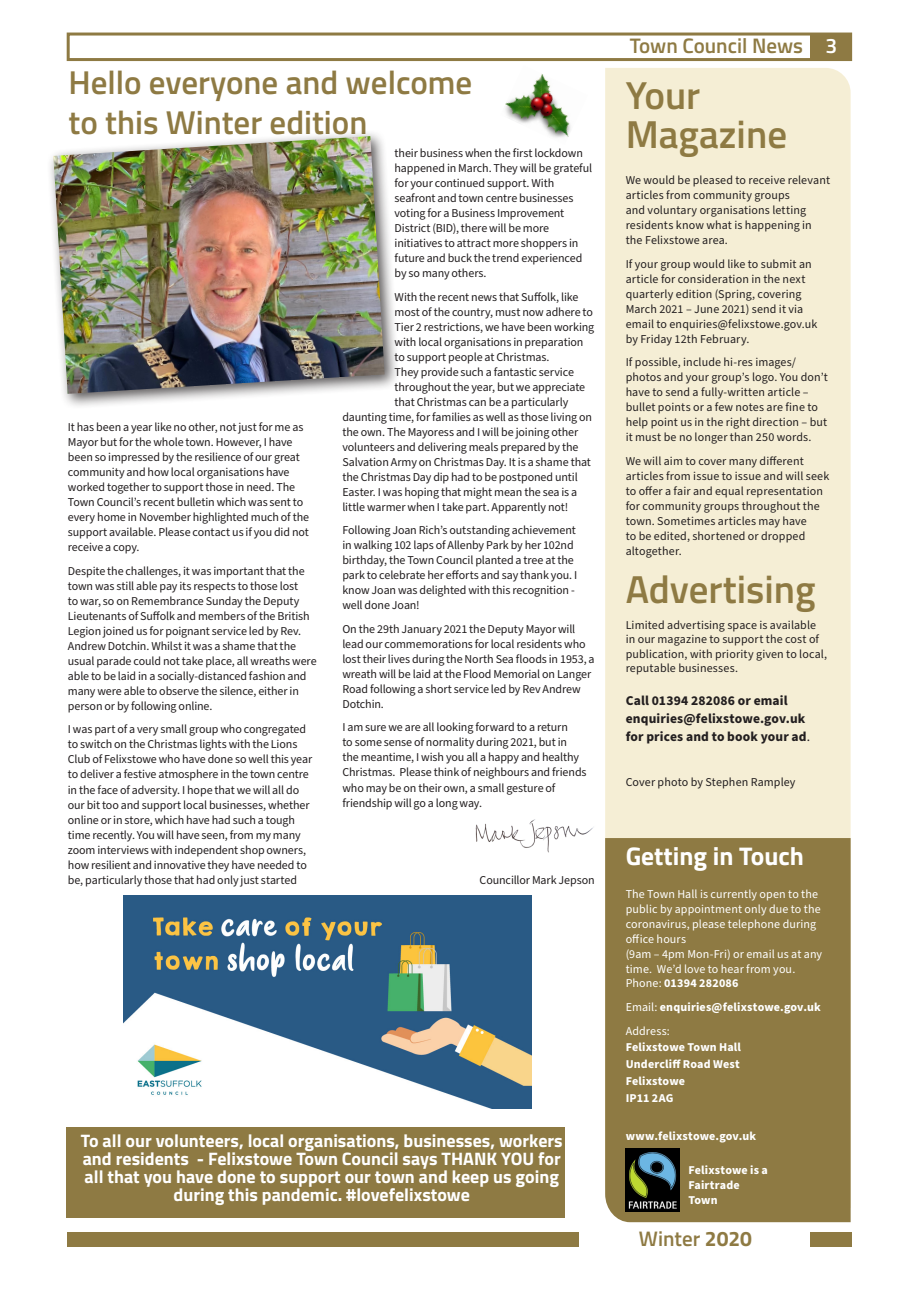
<style>
.page{position:relative;width:919px;height:1289px;background:#fff}
.page>*{position:absolute;margin:0;border:0;box-sizing:border-box;transform-origin:0 0}
._38_Title_gray_Titil{font:600 39px "Titillium Web";color:#8e7a43}
._38_Title_gray_Titil-2{font:600 33px "Titillium Web";color:#8e7a43}
._17_Title_gray_Titil{font:700 25.5px "Titillium Web";color:#fff}
.t1{font:600 21px "Titillium Web";color:#8e7a43}
.t2{font:600 21px "Titillium Web";color:#fff}
._17_Title_gray_Titil-2{font:700 18px/18px "Titillium Web";color:#fff;text-align:center}
._38_Title_gray_Titil-3{font:700 13.5px "Source Sans Pro";letter-spacing:.01em;color:#231f20}
._8_Content_gray_Sour{font:12px/15px "Source Sans Pro";letter-spacing:-.005em;color:#231f20}
._8_Content_gray_Sour-2{font:12px/15px "Source Sans Pro";letter-spacing:.01em;color:#fff}
._8_Content_gray_Sour-3{font:700 12px/15px "Source Sans Pro";letter-spacing:.015em;color:#fff}
._38_Title_gray_Titil-4{font:12px/14.4px "Source Sans Pro";letter-spacing:.01em;color:#231f20}
.s1{font-weight:400}
.s2{font-weight:700}
</style>
<div class="page">
<div style="left:67px;top:33px;width:785px;height:28px;border:3px solid #8e7a43"></div>
<div style="left:810px;top:35px;width:42px;height:24px;background:#8e7a43"></div>
<div style="left:67px;top:1232px;width:785px;height:14px;background:#8e7a43"></div>
<div style="left:579px;top:1224px;width:231px;height:28px;background:#fff"></div>
<div style="left:605px;top:68px;width:245px;height:770px;background:#f5eed5"></div>
<div style="left:605px;top:838px;width:245px;height:384px;background:#8e7a43"></div>
<img style="left:505px;top:74px;width:66px;height:64px">
<img style="left:625px;top:1148px;width:54px;height:63px">
<div style="left:66px;top:1127px;width:499px;height:90px;background:#8e7a43"></div>
<img style="left:475px;top:819px;width:119px;height:33px">
<div style="left:47px;top:129px;width:353px;height:280px;background:#231f20;opacity:.75"></div>
<img style="left:53px;top:136px;width:331px;height:258px">
<img style="left:123px;top:895px;width:408px;height:213px">
<p class="_38_Title_gray_Titil-2" style="left:69px;top:58px;width:405px">Hello everyone and welcome</p>
<p class="_38_Title_gray_Titil-2" style="left:69px;top:97px;width:300px">to this Winter edition</p>
<p class="_8_Content_gray_Sour" style="left:68px;top:420px;width:243px">It has been a year like no other, not just for me as Mayor but for the whole town. However, I have been so impressed by the resilience of our great community and how local organisations have worked together to support those in need. The Town Council’s recent bulletin which was sent to every home in November highlighted much of the support available. Please contact us if you did not receive a copy.</p>
<p class="_8_Content_gray_Sour" style="left:68px;top:563px;width:250px">Despite the challenges, it was important that the town was still able pay its respects to those lost<br>to war, so on Remembrance Sunday the Deputy Lieutenants of Suffolk and members of the British Legion joined us for poignant service led by Rev.<br>Andrew Dotchin. Whilst it was a shame that the usual parade could not take place, all wreaths were able to be laid in a socially-distanced fashion and many were able to observe the silence, either in person or by following online.</p>
<p class="_8_Content_gray_Sour" style="left:68px;top:722px;width:246px">I was part of a very small group who congregated to switch on the Christmas lights with the Lions Club of Felixstowe who have done so well this year to deliver a festive atmosphere in the town centre in the face of adversity. I hope that we will all do our bit too and support local businesses, whether online or in store, which have had such a tough time recently. You will have seen, from my many zoom interviews with independent shop owners, how resilient and innovative they have needed to be, particularly those that had only just started</p>
<p class="_8_Content_gray_Sour" style="left:394px;top:146px;width:199px">their business when the first lockdown happened in March. They will be grateful for your continued support. With seafront and town centre businesses voting for a Business Improvement District (BID), there will be more initiatives to attract more shoppers in future and buck the trend experienced by so many others.</p>
<p class="_8_Content_gray_Sour" style="left:394px;top:289px;width:185px">With the recent news that Suffolk, like</p>
<p class="_8_Content_gray_Sour" style="left:394px;top:304px;width:200px">most of the country, must now adhere to</p>
<p class="_8_Content_gray_Sour" style="left:394px;top:319px;width:201px">Tier 2 restrictions, we have been working</p>
<p class="_8_Content_gray_Sour" style="left:394px;top:334px;width:190px">with local organisations in preparation</p>
<p class="_8_Content_gray_Sour" style="left:394px;top:349px;width:156px">to support people at Christmas.</p>
<p class="_8_Content_gray_Sour" style="left:394px;top:364px;width:181px">They provide such a fantastic service</p>
<p class="_8_Content_gray_Sour" style="left:394px;top:379px;width:192px">throughout the year, but we appreciate</p>
<p class="_8_Content_gray_Sour" style="left:394px;top:394px;width:175px">that Christmas can be a particularly</p>
<p class="_8_Content_gray_Sour" style="left:342px;top:409px;width:251px">daunting time, for families as well as those living on</p>
<p class="_8_Content_gray_Sour" style="left:342px;top:424px;width:237px">the own. The Mayoress and I will be joining other</p>
<p class="_8_Content_gray_Sour" style="left:342px;top:439px;width:237px">volunteers and delivering meals prepared by the</p>
<p class="_8_Content_gray_Sour" style="left:342px;top:454px;width:250px">Salvation Army on Christmas Day. It is a shame that</p>
<p class="_8_Content_gray_Sour" style="left:342px;top:469px;width:237px">the Christmas Day dip had to be postponed until</p>
<p class="_8_Content_gray_Sour" style="left:342px;top:484px;width:236px">Easter. I was hoping that might mean the sea is a</p>
<p class="_8_Content_gray_Sour" style="left:342px;top:499px;width:227px">little warmer when I take part. Apparently not!</p>
<p class="_8_Content_gray_Sour" style="left:342px;top:523px;width:236px">Following Joan Rich’s outstanding achievement in walking 102 laps of Allenby Park by her 102nd birthday, the Town Council planted a tree at the park to celebrate her efforts and say thank you. I know Joan was delighted with this recognition - well done Joan!</p>
<p class="_8_Content_gray_Sour" style="left:342px;top:622px;width:254px">On the 29th January 2021 the Deputy Mayor will lead our commemorations for local residents who lost their lives during the North Sea floods in 1953, a wreath will be laid at the Flood Memorial on Langer Road following a short service led by Rev Andrew Dotchin.</p>
<p class="_8_Content_gray_Sour" style="left:342px;top:720px;width:246px">I am sure we are all looking forward to a return<br>to some sense of normality during 2021, but in<br>the meantime, I wish you all a happy and healthy Christmas. Please think of neighbours and friends who may be on their own, a small gesture of friendship will go a long way.</p>
<p class="_8_Content_gray_Sour" style="left:479px;top:872px;width:116px">Councillor Mark Jepson</p>
<p class="_17_Title_gray_Titil-2" style="left:81px;top:1130px;width:483px">To all our volunteers, local organisations, businesses, workers and residents - Felixstowe Town Council says THANK YOU for all that you have done to support our town and keep us going during this pandemic. #lovefelixstowe</p>
<h3 class="t1" style="left:629px;top:30px;width:175px">Town Council News</h3>
<p class="_38_Title_gray_Titil" style="left:625px;top:66px;width:76px">Your</p>
<p class="_38_Title_gray_Titil" style="left:625px;top:105px;width:163px">Magazine</p>
<h3 class="t2" style="left:825px;top:30px;width:13px">3</h3>
<p class="_8_Content_gray_Sour" style="left:625px;top:173px;width:206px">We would be pleased to receive relevant articles from community groups<br>and voluntary organisations letting residents know what is happening in the Felixstowe area.</p>
<p class="_8_Content_gray_Sour" style="left:625px;top:256px;width:193px">If your group would like to submit an article for consideration in the next quarterly edition (Spring, covering March 2021 – June 2021) send it via email to enquiries@felixstowe.gov.uk by Friday 12th February.</p>
<p class="_8_Content_gray_Sour" style="left:625px;top:355px;width:204px">If possible, include hi-res images/ photos and your group’s logo. You don’t have to send a fully-written article – bullet points or a few notes are fine to help point us in the right direction – but it must be no longer than 250 words.</p>
<p class="_8_Content_gray_Sour" style="left:625px;top:453px;width:205px">We will aim to cover many different articles from issue to issue and will seek to offer a fair and equal representation for community groups throughout the town. Sometimes articles may have<br>to be edited, shortened or dropped altogether.</p>
<p class="_38_Title_gray_Titil" style="left:625px;top:560px;width:191px">Advertising</p>
<p class="_38_Title_gray_Titil-4" style="left:625px;top:618px;width:203px">Limited advertising space is available in our magazine to support the cost of publication, with priority given to local, reputable businesses.</p>
<p class="_38_Title_gray_Titil-3" style="left:625px;top:691px;width:163px">Call 01394 282086 or email</p>
<p class="_38_Title_gray_Titil-3" style="left:625px;top:709px;width:181px">enquiries@felixstowe.gov.uk</p>
<p class="_38_Title_gray_Titil-3" style="left:625px;top:727px;width:186px">for prices and to book your ad<span class="s1">.</span></p>
<p class="_38_Title_gray_Titil-4" style="left:625px;top:775px;width:171px">Cover photo by Stephen Rampley</p>
<p class="_17_Title_gray_Titil" style="left:625px;top:836px;width:180px">Getting in Touch</p>
<p class="_8_Content_gray_Sour-2" style="left:625px;top:886px;width:196px">The Town Hall is currently open to the public by appointment only due to the coronavirus, please telephone during office hours</p>
<p class="_8_Content_gray_Sour-2" style="left:625px;top:946px;width:198px">(9am – 4pm Mon-Fri) or email us at any time. We’d love to hear from you.</p>
<p class="_8_Content_gray_Sour-3" style="left:625px;top:976px;width:114px"><span class="s1">Phone:</span> 01394 282086</p>
<p class="_8_Content_gray_Sour-3" style="left:625px;top:999px;width:197px"><span class="s1">Email:</span> enquiries@felixstowe.gov.uk</p>
<p class="_8_Content_gray_Sour-2" style="left:625px;top:1023px;width:46px">Address:</p>
<p class="_8_Content_gray_Sour-3" style="left:625px;top:1040px;width:117px">Felixstowe Town Hall</p>
<p class="_8_Content_gray_Sour-3" style="left:625px;top:1057px;width:116px">Undercliff Road West</p>
<p class="_8_Content_gray_Sour-3" style="left:625px;top:1074px;width:61px">Felixstowe</p>
<p class="_8_Content_gray_Sour-3" style="left:625px;top:1090px;width:49px">IP11 2AG</p>
<p class="_8_Content_gray_Sour-3" style="left:625px;top:1128px;width:132px">www.felixstowe.gov.uk</p>
<p class="_8_Content_gray_Sour-3" style="left:688px;top:1162px;width:81px">Felixstowe is a<br>Fairtrade</p>
<p class="_8_Content_gray_Sour-3" style="left:688px;top:1192px;width:31px">Town</p>
<h3 class="t1" style="left:638px;top:1223px;width:115px">Winter <span class="s2">2020</span></h3>
</div>
